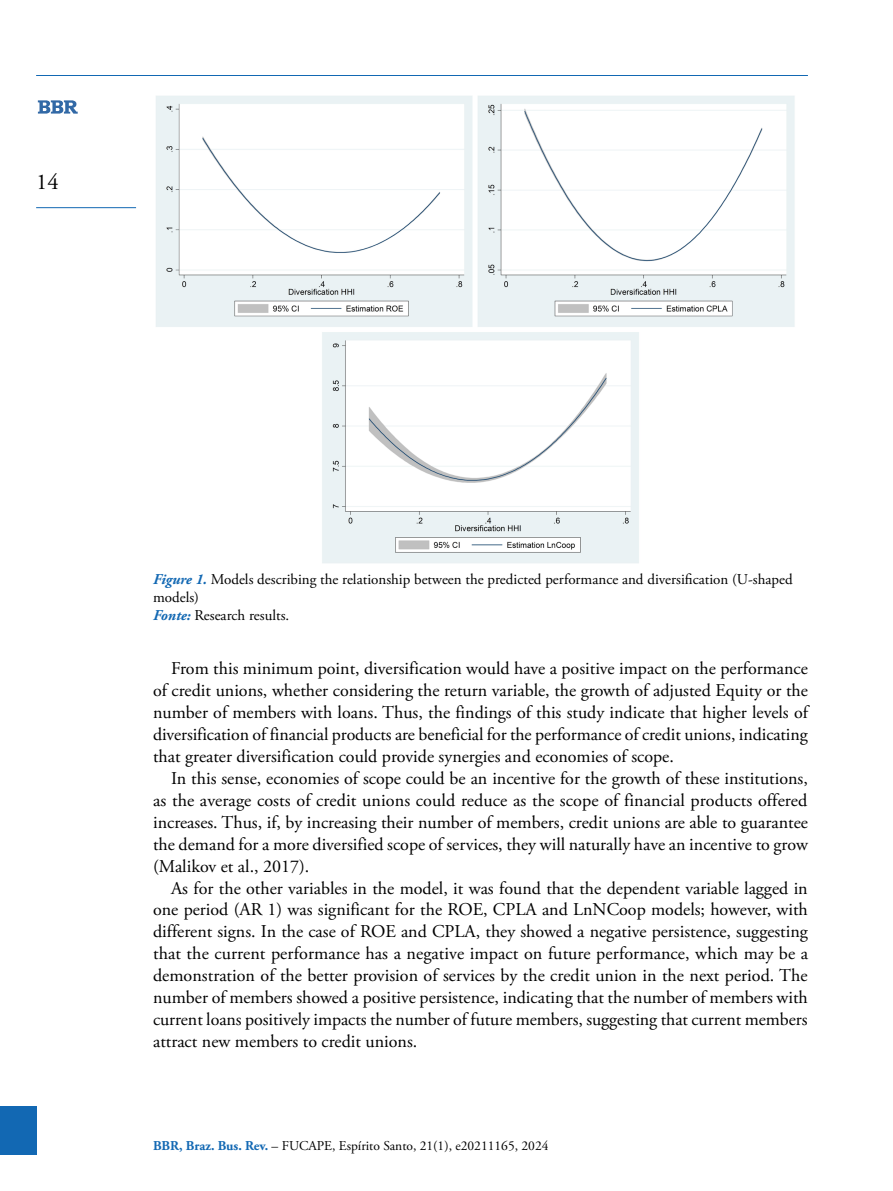
<style>
.page{position:relative;width:893px;height:1191px;background:#fff}
.page>*{position:absolute;margin:0;border:0;box-sizing:border-box;transform-origin:0 0}
.t1{font:22.5px "Adobe Garamond Pro";color:#000}
.t2{font:18px/21.9px "Adobe Garamond Pro";color:#000;text-align:justify}
.t3{font:15px/18px "Adobe Garamond Pro";color:#000}
.t4{font:13.5px "Adobe Garamond Pro";color:#000}
.s1{font-weight:700;font-style:italic;color:#1268b3}
.s2{font-weight:700;color:#1268b3}
</style>
<div class="page">
<hr style="left:36px;top:75px;width:772px;height:1px;background:#1268b3">
<div style="left:0;top:1106px;width:36px;height:48px;background:#1268b3"></div>
<hr style="left:36px;top:207px;width:100px;height:1px;background:#1268b3">
<svg style="left:38px;top:100px;width:40px;height:14px"></svg>
<img style="left:156px;top:96px;width:639px;height:467px">
<p class="t1" style="left:36px;top:169px;width:24px">14</p>
<p class="t3" style="left:153px;top:570px;width:641px"><span class="s1">Figure 1.</span> Models describing the relationship between the predicted performance and diversification (U-shaped models)<br><span class="s1">Fonte:</span> Research results.</p>
<p class="t2" style="left:153px;top:658px;width:656px;text-indent:18px">From this minimum point, diversification would have a positive impact on the performance of credit unions, whether considering the return variable, the growth of adjusted Equity or the number of members with loans. Thus, the findings of this study indicate that higher levels of diversification of financial products are beneficial for the performance of credit unions, indicating that greater diversification could provide synergies and economies of scope.</p>
<p class="t2" style="left:153px;top:768px;width:656px;text-indent:18px">In this sense, economies of scope could be an incentive for the growth of these institutions, as the average costs of credit unions could reduce as the scope of financial products offered increases. Thus, if, by increasing their number of members, credit unions are able to guarantee the demand for a more diversified scope of services, they will naturally have an incentive to grow (Malikov et al., 2017).</p>
<p class="t2" style="left:153px;top:877px;width:656px;text-indent:18px">As for the other variables in the model, it was found that the dependent variable lagged in one period (AR 1) was significant for the ROE, CPLA and LnNCoop models; however, with different signs. In the case of ROE and CPLA, they showed a negative persistence, suggesting that the current performance has a negative impact on future performance, which may be a demonstration of the better provision of services by the credit union in the next period. The number of members showed a positive persistence, indicating that the number of members with current loans positively impacts the number of future members, suggesting that current members attract new members to credit unions.</p>
<p class="t4" style="left:153px;top:1138px;width:397px"><span class="s2">BBR, Braz. Bus. Rev.</span> – FUCAPE, Espírito Santo, 21(1), e20211165, 2024</p>
</div>
